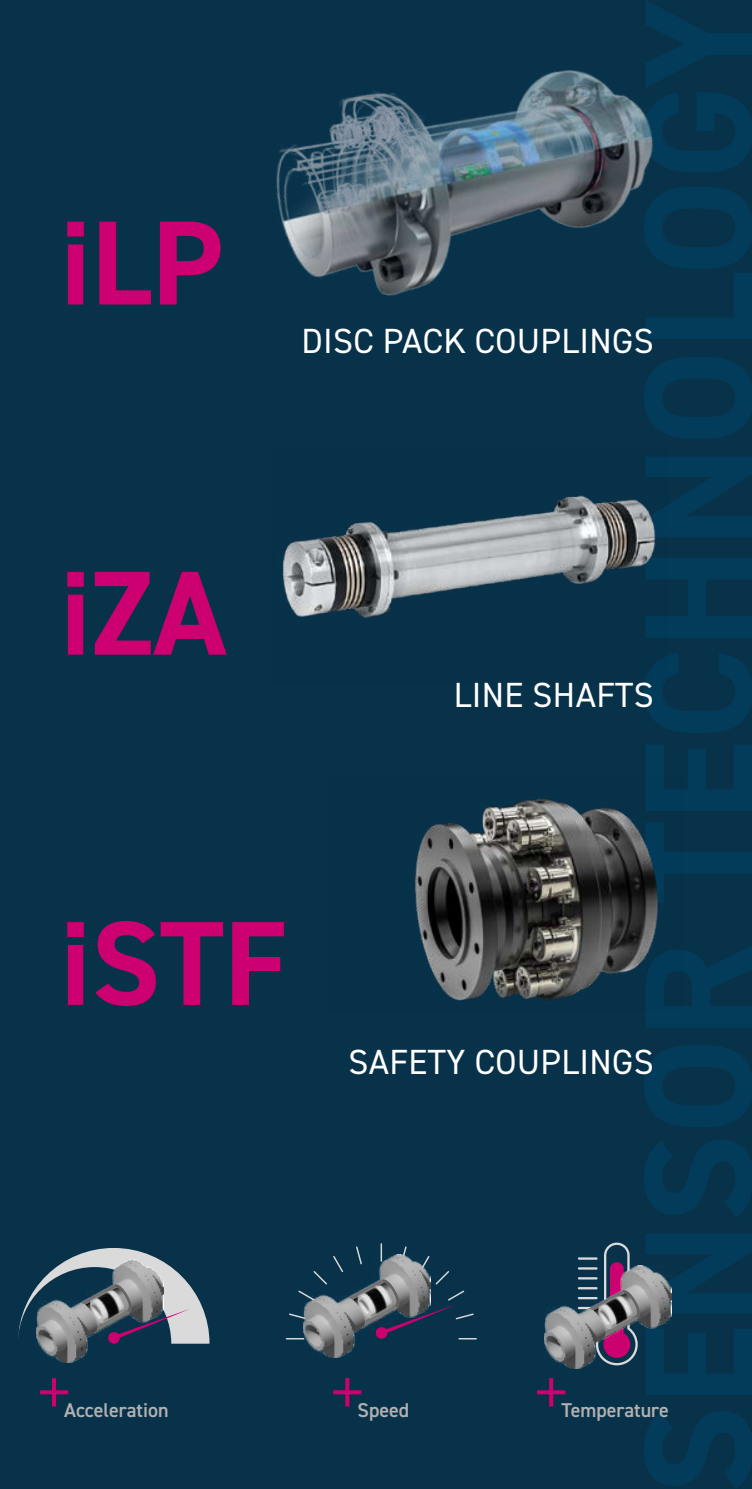
<style>
.page{position:relative;width:752px;height:1489px;background:#fff}
.page>*{position:absolute;margin:0;border:0;box-sizing:border-box;transform-origin:0 0}
.t1{font:700 120px "DIN2014";color:#cc0070}
.t2{font:35px "DIN2014";letter-spacing:.01em;color:#fff}
.t3{font:600 20px "DIN2014";color:#b3b2b2}
</style>
<div class="page">
<div style="left:0;top:0;width:751px;height:1488px;background:#08324a"></div>
<svg style="left:644px;top:1px;width:107px;height:1487px"></svg>
<img style="left:282px;top:447px;width:386px;height:237px">
<img style="left:415px;top:775px;width:268px;height:235px">
<img style="left:38px;top:1344px;width:50px;height:18px">
<svg style="left:18px;top:1248px;width:191px;height:96px"></svg>
<img style="left:90px;top:1289px;width:34px;height:34px">
<svg style="left:333px;top:1378px;width:28px;height:28px"></svg>
<svg style="left:40px;top:1378px;width:28px;height:28px"></svg>
<img style="left:303px;top:1339px;width:52px;height:18px">
<svg style="left:286px;top:1243px;width:190px;height:96px"></svg>
<img style="left:357px;top:1285px;width:35px;height:33px">
<svg style="left:537px;top:1378px;width:28px;height:28px"></svg>
<hr style="left:577px;top:1257px;width:20px;height:2px;background:#dadada">
<img style="left:544px;top:1265px;width:127px;height:102px">
<svg style="left:586px;top:1242px;width:57px;height:123px"></svg>
<img style="left:597px;top:1295px;width:35px;height:34px">
<img style="left:276px;top:17px;width:392px;height:293px">
<h1 class="t1" style="left:60px;top:183px;width:164px">iLP</h1>
<p class="t2" style="left:301px;top:319px;width:353px">DISC PACK COUPLINGS</p>
<h1 class="t1" style="left:60px;top:533px;width:168px">iZA</h1>
<p class="t2" style="left:453px;top:672px;width:201px">LINE SHAFTS</p>
<h1 class="t1" style="left:60px;top:883px;width:228px">iSTF</h1>
<p class="t2" style="left:348px;top:1039px;width:306px">SAFETY COUPLINGS</p>
<p class="t3" style="left:64px;top:1396px;width:106px">Acceleration</p>
<p class="t3" style="left:357px;top:1396px;width:53px">Speed</p>
<p class="t3" style="left:561px;top:1396px;width:109px">Temperature</p>
</div>
